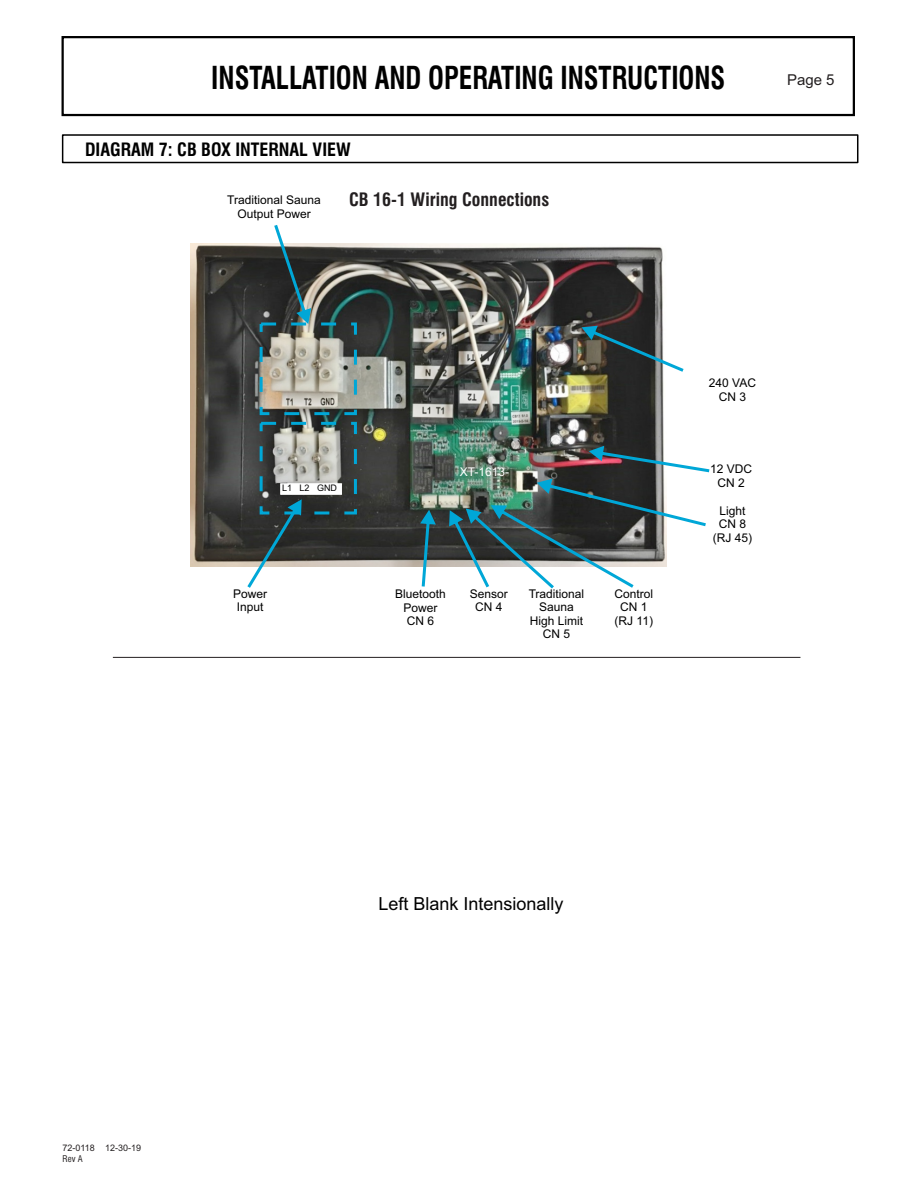
<style>
.page{position:relative;width:918px;height:1188px;background:#fff}
.page>*{position:absolute;margin:0;border:0;box-sizing:border-box;transform-origin:0 0}
.t1{font:700 condensed 30.9px "Swiss 721 BT";color:#000;scale:.88 1}
.t2{font:700 condensed 18px "Swiss 721 BT";color:#231f20}
.t3{font:18px "Arial";color:#000}
.t4{font:700 condensed 17.85px "Swiss 721 BT";color:#000}
.t5{font:15px "Arial";color:#231f20}
.t6{font:12px/13.4px "Arial";color:#000;text-align:center}
.t7{font:12px "Arial";color:#fff}
.t8{font:9px "Arial";color:#231f20}
.t9{font:9px "Arial";color:#000}
.t10{font:condensed 9px "Swiss 721 BT";color:#231f20}
</style>
<div class="page">
<div style="left:62px;top:36px;width:793px;height:80px;border:2px solid #000"></div>
<div style="left:62px;top:134px;width:796px;height:29px;border:2px solid #000"></div>
<img style="left:190px;top:243px;width:475px;height:324px">
<svg style="left:247px;top:483px;width:95px;height:105px"></svg>
<svg style="left:420px;top:510px;width:16px;height:77px"></svg>
<svg style="left:589px;top:446px;width:120px;height:26px"></svg>
<svg style="left:582px;top:326px;width:102px;height:46px"></svg>
<svg style="left:449px;top:479px;width:257px;height:110px"></svg>
<div style="left:260px;top:323px;width:97px;height:92px;border:3px dashed #00a7d7"></div>
<div style="left:260px;top:422px;width:97px;height:92px;border:3px dashed #00a7d7"></div>
<svg style="left:274px;top:225px;width:37px;height:99px"></svg>
<hr style="left:113px;top:657px;width:687px;height:1px;background:#231f20">
<h1 class="t1" style="left:211px;top:65px;width:586px">INSTALLATION AND OPERATING INSTRUCTIONS</h1>
<h3 class="t4" style="left:85px;top:142px;width:267px">DIAGRAM 7: CB BOX INTERNAL VIEW</h3>
<p class="t6" style="left:227px;top:195px;width:95px">Traditional Sauna<br>Output Power</p>
<h2 class="t2" style="left:349px;top:193px;width:202px">CB 16-1 Wiring Connections</h2>
<p class="t5" style="left:787px;top:74px;width:49px">Page 5</p>
<p class="t9" style="left:282px;top:485px;width:57px">L1 L2 GND</p>
<p class="t6" style="left:233px;top:588px;width:36px">Power<br>Input</p>
<p class="t7" style="left:460px;top:467px;width:51px">XT-1613-</p>
<p class="t6" style="left:395px;top:588px;width:52px">Bluetooth<br>Power<br>CN 6</p>
<p class="t6" style="left:470px;top:588px;width:40px">Sensor<br>CN 4</p>
<p class="t6" style="left:615px;top:588px;width:40px">Control<br>CN 1 (RJ 11)</p>
<p class="t6" style="left:529px;top:588px;width:57px">Traditional<br>Sauna<br>High Limit<br>CN 5</p>
<p class="t6" style="left:709px;top:377px;width:49px">240 VAC<br>CN 3</p>
<p class="t6" style="left:710px;top:464px;width:44px">12 VDC<br>CN 2</p>
<p class="t6" style="left:713px;top:505px;width:41px">Light<br>CN 8 (RJ 45)</p>
<p class="t8" style="left:63px;top:1145px;width:80px">72-0118 12-30-19</p>
<p class="t10" style="left:63px;top:1155px;width:22px">Rev A</p>
<h2 class="t3" style="left:379px;top:897px;width:187px">Left Blank Intensionally</h2>
</div>
